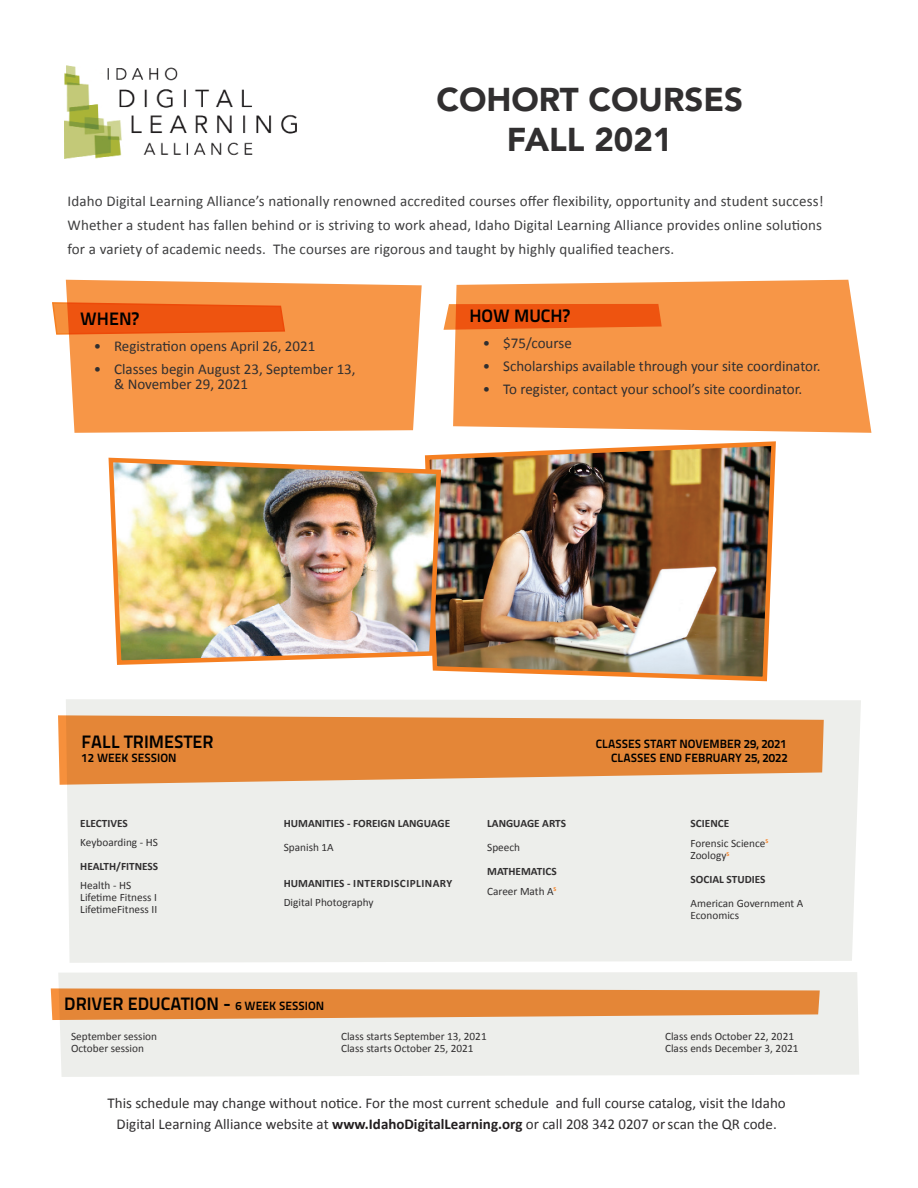
<style>
.page{position:relative;width:918px;height:1188px;background:#fff}
.page>*{position:absolute;margin:0;border:0;box-sizing:border-box;transform-origin:0 0}
.t1{font:900 33px/39.6px "Avenir";color:#312f30;text-align:center}
.t2{font:18px "Titillium Text 14 L 800 wt";color:#000}
.t3{font:15px/21px "Calibri";color:#312f30;text-align:center}
.t4{font:15px/24px "Calibri";letter-spacing:.01em;color:#3e3e3f;text-align:justify}
.t5{font:12px "Titillium Text 14 L 800 wt";color:#000}
.t6{font:11.25px/12px "Calibri";color:#312f30}
.t7{font:700 11.25px/19.4px "Calibri";color:#312f30}
.t8{font:700 11.25px "Calibri";letter-spacing:.04em;color:#312f30}
.s1{font-weight:400}
.s2{font-weight:700}
.s3{font-size:12px}
.s4{font-weight:700;color:#231f20}
</style>
<div class="page">
<svg style="left:453px;top:280px;width:418px;height:153px;background:#f79d54"></svg>
<svg style="left:444px;top:304px;width:218px;height:26px;background:#ef5d18"></svg>
<div style="left:66px;top:280px;width:356px;height:153px;background:#f79647"></div>
<svg style="left:52px;top:301px;width:234px;height:34px;background:#ef611c"></svg>
<div style="left:66px;top:699px;width:795px;height:264px;background:#edeeeb"></div>
<svg style="left:58px;top:715px;width:766px;height:70px;background:#e5934e"></svg>
<div style="left:58px;top:972px;width:801px;height:105px;background:#edeeeb"></div>
<svg style="left:51px;top:988px;width:769px;height:32px;background:#e5944f"></svg>
<img style="left:432px;top:441px;width:344px;height:241px">
<img style="left:108px;top:455px;width:335px;height:212px">
<img style="left:64px;top:65px;width:233px;height:93px">
<h1 class="t1" style="left:436px;top:79px;width:308px">COHORT COURSES<br>FALL 2021</h1>
<p class="t4" style="left:68px;top:189px;width:758px">Idaho Digital Learning Alliance’s nationally renowned accredited courses offer flexibility, opportunity and student success!<br>Whether a student has fallen behind or is striving to work ahead, Idaho Digital Learning Alliance provides online solutions for a variety of academic needs. The courses are rigorous and taught by highly qualified teachers.</p>
<p class="t2" style="left:80px;top:308px;width:60px">WHEN?</p>
<p class="t3" style="left:94px;top:336px;width:223px">• Registration opens April 26, 2021</p>
<p class="t3" style="left:114px;top:362px;width:243px;line-height:15px;text-align:left;text-indent:-20px">• Classes begin August 23, September 13, &amp; November 29, 2021</p>
<p class="t2" style="left:469px;top:305px;width:102px">HOW MUCH?</p>
<p class="t3" style="left:483px;top:332px;width:90px">• $75/course</p>
<p class="t3" style="left:483px;top:355px;width:339px">• Scholarships available through your site coordinator.</p>
<p class="t3" style="left:483px;top:379px;width:321px">• To register, contact your school’s site coordinator.</p>
<p class="t2" style="left:81px;top:731px;width:134px">FALL TRIMESTER</p>
<p class="t5" style="left:596px;top:736px;width:193px">CLASSES START NOVEMBER 29, 2021</p>
<p class="t5" style="left:81px;top:751px;width:97px">12 WEEK SESSION</p>
<p class="t5" style="left:611px;top:751px;width:178px">CLASSES END FEBRUARY 25, 2022</p>
<p class="t7" style="left:80px;top:814px;width:49px">ELECTIVES</p>
<p class="t6" style="left:80px;top:836px;width:79px">Keyboarding - HS</p>
<p class="t7" style="left:80px;top:857px;width:79px">HEALTH/FITNESS</p>
<p class="t6" style="left:80px;top:879px;width:78px">Health - HS<br>Lifetime Fitness I<br>LifetimeFitness II</p>
<p class="t7" style="left:284px;top:814px;width:168px">HUMANITIES - FOREIGN LANGUAGE</p>
<p class="t6" style="left:284px;top:842px;width:52px">Spanish 1A</p>
<p class="t8" style="left:284px;top:876px;width:170px">HUMANITIES - INTERDISCIPLINARY</p>
<p class="t6" style="left:284px;top:896px;width:91px">Digital Photography</p>
<p class="t7" style="left:487px;top:814px;width:80px">LANGUAGE ARTS</p>
<p class="t6" style="left:487px;top:842px;width:34px">Speech</p>
<p class="t7" style="left:487px;top:862px;width:71px">MATHEMATICS<br><span class="s1">Career Math A</span><sup>S</sup></p>
<p class="t6" style="left:691px;top:814px;width:79px;line-height:19.4px"><span class="s2">SCIENCE<br></span>Forensic Science<sup>S</sup></p>
<p class="t7" style="left:691px;top:843px;width:76px;line-height:24px"><span class="s1">Zoology</span><sup>S<br></sup>SOCIAL STUDIES</p>
<p class="t6" style="left:691px;top:898px;width:114px">American Government A<br>Economics</p>
<p class="t2" style="left:64px;top:993px;width:261px">DRIVER EDUCATION - <span class="s3">6 WEEK SESSION</span></p>
<p class="t6" style="left:71px;top:1030px;width:88px">September session</p>
<p class="t6" style="left:341px;top:1030px;width:147px">Class starts September 13, 2021</p>
<p class="t6" style="left:665px;top:1030px;width:131px">Class ends October 22, 2021</p>
<p class="t6" style="left:71px;top:1042px;width:74px">October session</p>
<p class="t6" style="left:341px;top:1042px;width:134px">Class starts October 25, 2021</p>
<p class="t6" style="left:665px;top:1042px;width:135px">Class ends December 3, 2021</p>
<p class="t3" style="left:108px;top:1093px;width:680px">This schedule may change without notice. For the most current schedule and full course catalog, visit the Idaho<br>Digital Learning Alliance website at <span class="s4">www.IdahoDigitalLearning.org</span> or call 208 342 0207 orscan the QR code.</p>
</div>
